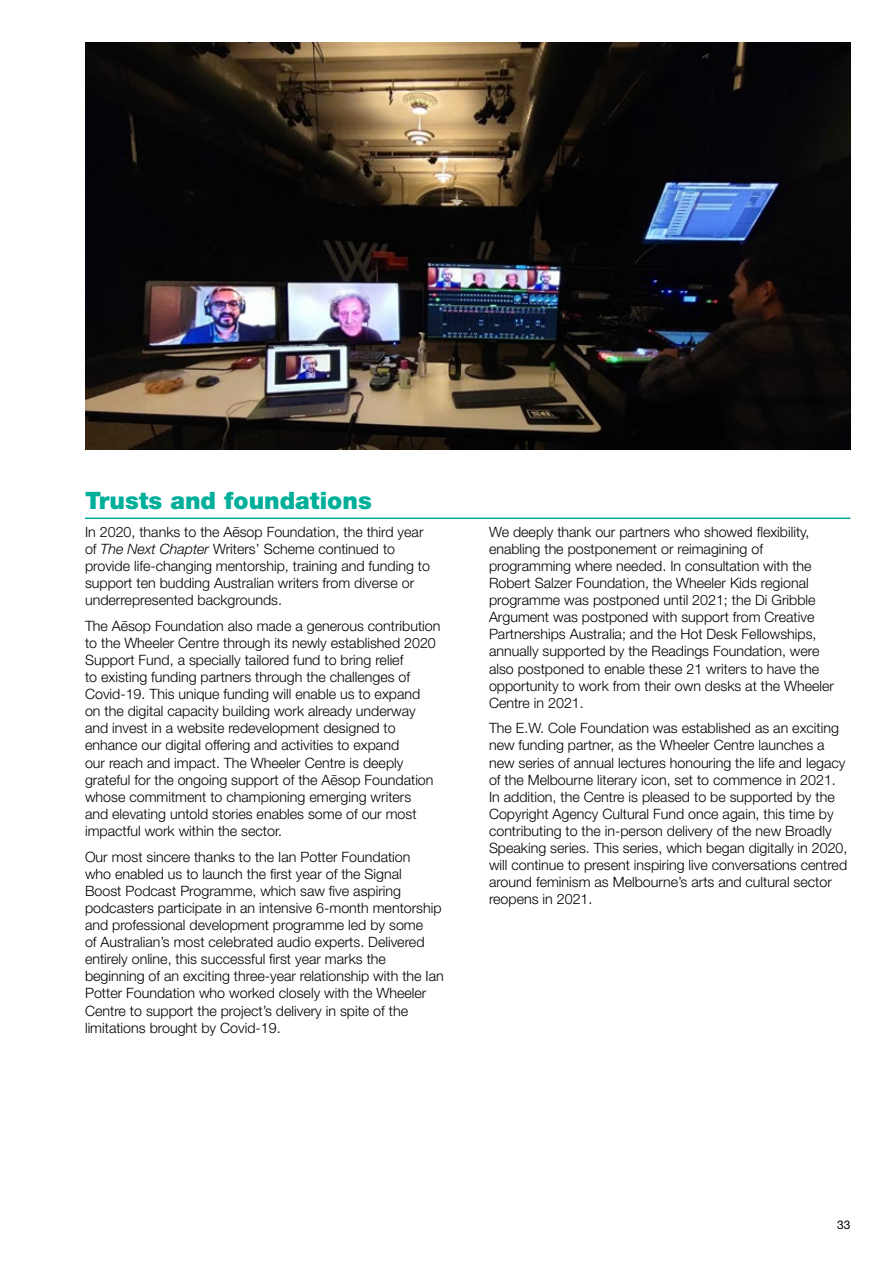
<style>
.page{position:relative;width:893px;height:1263px;background:#fff}
.page>*{position:absolute;margin:0;border:0;box-sizing:border-box;transform-origin:0 0}
.t1{font:900 24px "Helvetica Neue LT Std";color:#00af9a}
.t2{font:300 14.25px/17.1px "Helvetica Neue LT Std";color:#000}
.t3{font:12px "Helvetica Neue LT Std";color:#000}
.s1{font-style:italic}
</style>
<div class="page">
<hr style="left:85px;top:517px;width:765px;height:2px;background:#00af9a">
<img style="left:85px;top:43px;width:765px;height:406px">
<h1 class="t1" style="left:85px;top:486px;width:288px">Trusts and foundations</h1>
<p class="t2" style="left:85px;top:523px;width:346px">In 2020, thanks to the Ae¯ sop Foundation, the third year of <span class="s1">The Next Chapter</span> Writers’ Scheme continued to provide life-changing mentorship, training and funding to support ten budding Australian writers from diverse or underrepresented backgrounds.</p>
<p class="t2" style="left:85px;top:617px;width:357px">The Ae¯ sop Foundation also made a generous contribution to the Wheeler Centre through its newly established 2020<br>Support Fund, a specially tailored fund to bring relief<br>to existing funding partners through the challenges of Covid-19. This unique funding will enable us to expand<br>on the digital capacity building work already underway and invest in a website redevelopment designed to enhance our digital offering and activities to expand<br>our reach and impact. The Wheeler Centre is deeply grateful for the ongoing support of the Ae¯ sop Foundation whose commitment to championing emerging writers<br>and elevating untold stories enables some of our most impactful work within the sector.</p>
<p class="t2" style="left:85px;top:848px;width:360px">Our most sincere thanks to the Ian Potter Foundation<br>who enabled us to launch the first year of the Signal<br>Boost Podcast Programme, which saw five aspiring podcasters participate in an intensive 6-month mentorship and professional development programme led by some<br>of Australian’s most celebrated audio experts. Delivered entirely online, this successful first year marks the beginning of an exciting three-year relationship with the Ian Potter Foundation who worked closely with the Wheeler Centre to support the project’s delivery in spite of the limitations brought by Covid-19.</p>
<p class="t2" style="left:489px;top:523px;width:346px">We deeply thank our partners who showed flexibility, enabling the postponement or reimagining of programming where needed. In consultation with the Robert Salzer Foundation, the Wheeler Kids regional programme was postponed until 2021; the Di Gribble Argument was postponed with support from Creative Partnerships Australia; and the Hot Desk Fellowships, annually supported by the Readings Foundation, were also postponed to enable these 21 writers to have the opportunity to work from their own desks at the Wheeler Centre in 2021.</p>
<p class="t2" style="left:489px;top:719px;width:360px">The E.W. Cole Foundation was established as an exciting new funding partner, as the Wheeler Centre launches a new series of annual lectures honouring the life and legacy of the Melbourne literary icon, set to commence in 2021.<br>In addition, the Centre is pleased to be supported by the Copyright Agency Cultural Fund once again, this time by contributing to the in-person delivery of the new Broadly Speaking series. This series, which began digitally in 2020, will continue to present inspiring live conversations centred around feminism as Melbourne’s arts and cultural sector reopens in 2021.</p>
<p class="t3" style="left:837px;top:1217px;width:15px">33</p>
</div>
